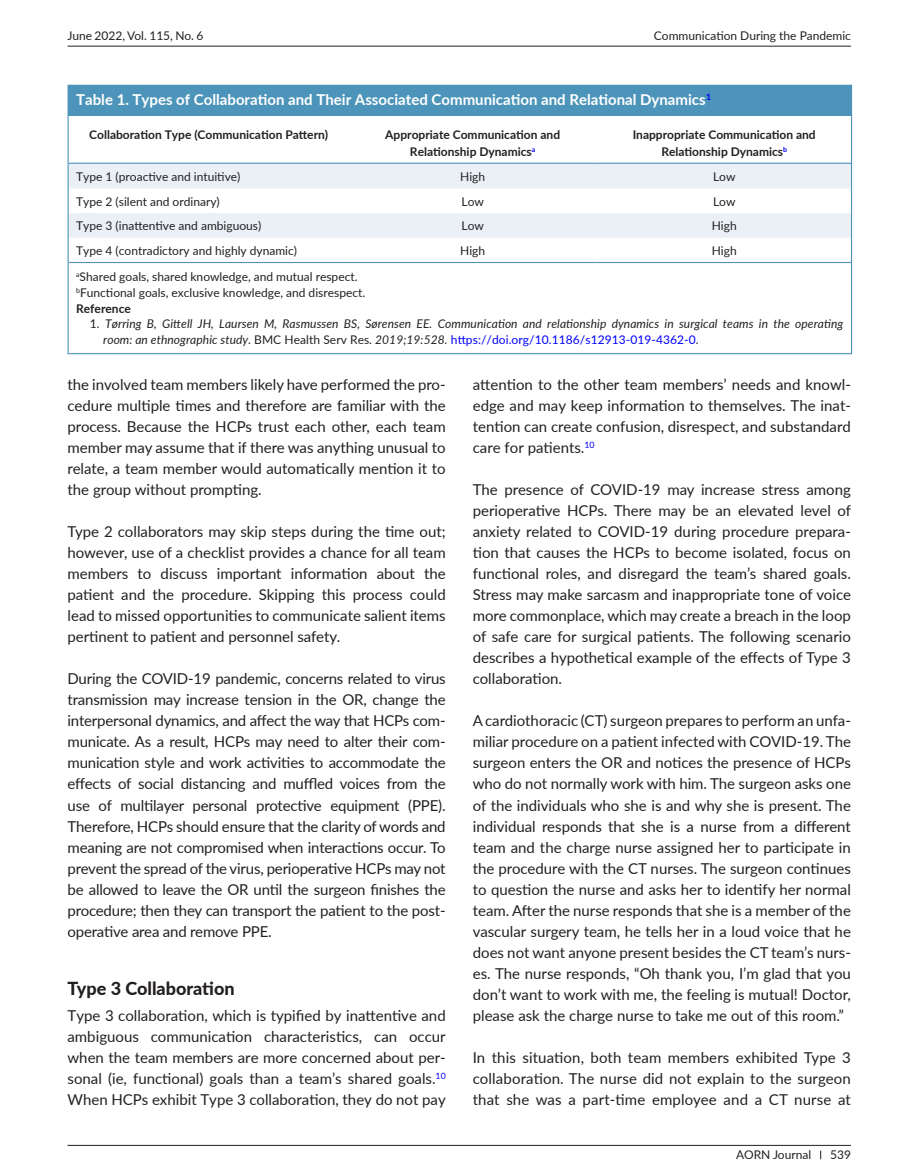
<style>
.page{position:relative;width:905px;height:1175px;background:#fff}
.page>*{position:absolute;margin:0;border:0;box-sizing:border-box;transform-origin:0 0}
.t1{font:800 18px "Lato";color:#231f20}
.t2{font:15px/21px "Lato";color:#231f20;text-align:justify}
.t3{font:700 15px "Lato";color:#fff}
.t4{font:12px/15.8px "Lato";color:#231f20}
.t5{font:italic 12px/15.8px "Lato";letter-spacing:.005em;color:#231f20}
.t6{font:700 12px/16.5px "Lato";color:#231f20;text-align:center}
.s1{font-weight:700}
.s2{font-style:normal}
.s3{font-style:normal;color:#00f}
</style>
<div class="page">
<hr style="left:68px;top:1145px;width:782px;height:1px;background:#231f20">
<hr style="left:68px;top:46px;width:782px;height:1px;background:#231f20">
<div style="left:69px;top:86px;width:781px;height:30px;background:#4c94b9"></div>
<svg style="left:70px;top:164px;width:780px;height:74px;fill:#eaf0f6"></svg>
<hr style="left:69px;top:163px;width:280px;height:1px;background:#4c94b9">
<hr style="left:349px;top:163px;width:247px;height:1px;background:#4c94b9">
<hr style="left:596px;top:163px;width:256px;height:1px;background:#4c94b9">
<hr style="left:69px;top:262px;width:280px;height:1px;background:#4c94b9">
<hr style="left:349px;top:262px;width:247px;height:1px;background:#4c94b9">
<hr style="left:596px;top:262px;width:256px;height:1px;background:#4c94b9">
<p class="t4" style="left:68px;top:27px;width:137px">June 2022, Vol. 115, No. 6</p>
<p class="t4" style="left:654px;top:27px;width:198px">Communication During the Pandemic</p>
<p class="t3" style="left:76px;top:89px;width:636px">Table 1. Types of Collaboration and Their Associated Communication and Relational Dynamics<sup>1</sup></p>
<p class="t6" style="left:89px;top:126px;width:240px">Collaboration Type (Communication Pattern)</p>
<p class="t6" style="left:385px;top:126px;width:176px">Appropriate Communication and<br>Relationship Dynamics<sup>a</sup></p>
<p class="t6" style="left:632px;top:126px;width:184px">Inappropriate Communication and<br>Relationship Dynamics<sup>b</sup></p>
<p class="t4" style="left:76px;top:168px;width:166px">Type 1 (proactive and intuitive)</p>
<p class="t4" style="left:460px;top:168px;width:26px">High</p>
<p class="t4" style="left:713px;top:168px;width:24px">Low</p>
<p class="t4" style="left:76px;top:193px;width:145px">Type 2 (silent and ordinary)</p>
<p class="t4" style="left:461px;top:193px;width:24px">Low</p>
<p class="t4" style="left:713px;top:193px;width:24px">Low</p>
<p class="t4" style="left:76px;top:217px;width:187px">Type 3 (inattentive and ambiguous)</p>
<p class="t4" style="left:461px;top:217px;width:24px">Low</p>
<p class="t4" style="left:711px;top:217px;width:26px">High</p>
<p class="t4" style="left:76px;top:242px;width:222px">Type 4 (contradictory and highly dynamic)</p>
<p class="t4" style="left:460px;top:242px;width:26px">High</p>
<p class="t4" style="left:711px;top:242px;width:26px">High</p>
<p class="t4" style="left:76px;top:268px;width:290px"><sup>a</sup>Shared goals, shared knowledge, and mutual respect. <sup>b</sup>Functional goals, exclusive knowledge, and disrespect.<br><span class="s1">Reference</span></p>
<p class="t5" style="left:103px;top:315px;width:741px;text-indent:-14px"><span class="s2">1.</span> Tørring B, Gittell JH, Laursen M, Rasmussen BS, Sørensen EE. Communication and relationship dynamics in surgical teams in the operating room: an ethnographic study. <span class="s2">BMC Health Serv Res</span>. 2019;19:528. <span class="s3">https://doi.org/10.1186/s12913-019-4362-0</span><span class="s2">.</span></p>
<p class="t2" style="left:68px;top:374px;width:379px">the involved team members likely have performed the pro&shy;cedure multiple times and therefore are familiar with the process. Because the HCPs trust each other, each team member may assume that if there was anything unusual to relate, a team member would automatically mention it to the group without prompting.</p>
<p class="t2" style="left:68px;top:521px;width:379px">Type 2 collaborators may skip steps during the time out; however, use of a checklist provides a chance for all team members to discuss important information about the patient and the procedure. Skipping this process could lead to missed opportunities to communicate salient items pertinent to patient and personnel safety.</p>
<p class="t2" style="left:68px;top:668px;width:379px">During the COVID-19 pandemic, concerns related to virus transmission may increase tension in the OR, change the interpersonal dynamics, and affect the way that HCPs com&shy;municate. As a result, HCPs may need to alter their com&shy;munication style and work activities to accommodate the effects of social distancing and muffled voices from the use of multilayer personal protective equipment (PPE).<br>Therefore, HCPs should ensure that the clarity of words and meaning are not compromised when interactions occur. To prevent the spread of the virus, perioperative HCPs may not be allowed to leave the OR until the surgeon finishes the procedure; then they can transport the patient to the post&shy;operative area and remove PPE.</p>
<p class="t1" style="left:68px;top:975px;width:169px">Type 3 Collaboration</p>
<p class="t2" style="left:68px;top:1004px;width:380px">Type 3 collaboration, which is typified by inattentive and ambiguous communication characteristics, can occur when the team members are more concerned about per&shy;sonal (ie, functional) goals than a team’s shared goals.<sup>10<br></sup>When HCPs exhibit Type 3 collaboration, they do not pay</p>
<p class="t2" style="left:472px;top:374px;width:379px">attention to the other team members’ needs and knowl&shy;edge and may keep information to themselves. The inat&shy;tention can create confusion, disrespect, and substandard care for patients.<sup>10</sup></p>
<p class="t2" style="left:472px;top:479px;width:380px">The presence of COVID-19 may increase stress among perioperative HCPs. There may be an elevated level of anxiety related to COVID-19 during procedure prepara&shy;tion that causes the HCPs to become isolated, focus on functional roles, and disregard the team’s shared goals.<br>Stress may make sarcasm and inappropriate tone of voice more commonplace, which may create a breach in the loop of safe care for surgical patients. The following scenario describes a hypothetical example of the effects of Type 3 collaboration.</p>
<p class="t2" style="left:472px;top:710px;width:380px">A cardiothoracic (CT) surgeon prepares to perform an unfa&shy;miliar procedure on a patient infected with COVID-19. The surgeon enters the OR and notices the presence of HCPs who do not normally work with him. The surgeon asks one of the individuals who she is and why she is present. The individual responds that she is a nurse from a different team and the charge nurse assigned her to participate in the procedure with the CT nurses. The surgeon continues to question the nurse and asks her to identify her normal team. After the nurse responds that she is a member of the vascular surgery team, he tells her in a loud voice that he does not want anyone present besides the CT team’s nurs&shy;es. The nurse responds, “Oh thank you, I’m glad that you don’t want to work with me, the feeling is mutual! Doctor, please ask the charge nurse to take me out of this room.”</p>
<p class="t2" style="left:472px;top:1046px;width:379px">In this situation, both team members exhibited Type 3 collaboration. The nurse did not explain to the surgeon that she was a part-time employee and a CT nurse at</p>
<p class="t4" style="left:736px;top:1146px;width:77px">AORN Journal</p>
<p class="t4" style="left:830px;top:1146px;width:22px">539</p>
</div>
